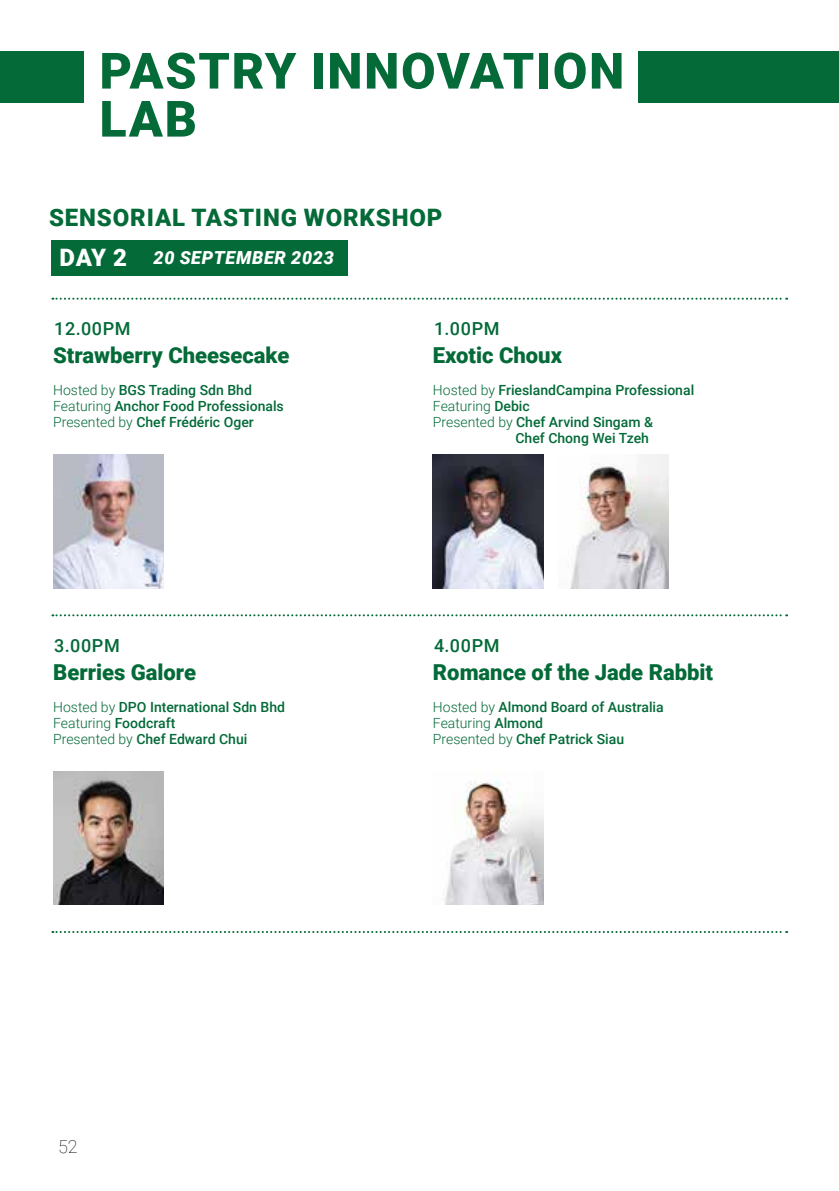
<style>
.page{position:relative;width:839px;height:1191px;background:#fff}
.page>*{position:absolute;margin:0;border:0;box-sizing:border-box;transform-origin:0 0}
.t1{font:900 50px/48px "Roboto";letter-spacing:.035em;color:#036a38}
.t2{font:900 24px "Roboto";letter-spacing:.035em;color:#036a38}
.t3{font:900 22px "Roboto";color:#036a38}
.t4{font:500 18px "Roboto";letter-spacing:.035em;color:#036a38}
.t5{font:italic 900 18px "Roboto";letter-spacing:.035em;color:#fff}
.t6{font:100 18px "Roboto";color:#000}
.t7{font:500 14px/16px "Roboto";color:#036a38}
.t8{font:300 14px "Roboto";color:#036a38}
.s1{font-style:normal;font-size:24px}
.s2{font-weight:300}
.s3{font-weight:500}
</style>
<div class="page">
<div style="left:51px;top:240px;width:296px;height:36px;background:#036a38"></div>
<svg style="left:52px;top:298px;width:735px;height:2px"></svg>
<svg style="left:52px;top:614px;width:735px;height:2px"></svg>
<svg style="left:52px;top:931px;width:735px;height:2px"></svg>
<img style="left:53px;top:771px;width:110px;height:133px">
<img style="left:433px;top:455px;width:110px;height:133px">
<img style="left:570px;top:455px;width:98px;height:133px">
<img style="left:443px;top:780px;width:100px;height:124px">
<div style="left:638px;top:51px;width:201px;height:51px;background:#036a38"></div>
<div style="left:1px;top:51px;width:83px;height:51px;background:#036a38"></div>
<img style="left:53px;top:455px;width:110px;height:133px">
<h1 class="t1" style="left:99px;top:45px;width:526px">PASTRY INNOVATION<br>LAB</h1>
<h2 class="t2" style="left:49px;top:201px;width:395px">SENSORIAL TASTING WORKSHOP</h2>
<p class="t5" style="left:60px;top:245px;width:276px"><span class="s1">DAY 2</span> 20 SEPTEMBER 2023</p>
<p class="t4" style="left:54px;top:316px;width:78px">12.00PM</p>
<h3 class="t3" style="left:53px;top:339px;width:238px">Strawberry Cheesecake</h3>
<p class="t7" style="left:53px;top:381px;width:232px"><span class="s2">Hosted by</span> BGS Trading Sdn Bhd<br><span class="s2">Featuring</span> Anchor Food Professionals<br><span class="s2">Presented by</span> Chef Frédéric Oger</p>
<p class="t4" style="left:54px;top:633px;width:67px">3.00PM</p>
<h3 class="t3" style="left:53px;top:656px;width:144px">Berries Galore</h3>
<p class="t7" style="left:53px;top:698px;width:233px"><span class="s2">Hosted by</span> DPO International Sdn Bhd<br><span class="s2">Featuring</span> Foodcraft<br><span class="s2">Presented by</span> Chef Edward Chui</p>
<p class="t4" style="left:434px;top:316px;width:67px">1.00PM</p>
<h3 class="t3" style="left:433px;top:339px;width:131px">Exotic Choux</h3>
<p class="t7" style="left:433px;top:381px;width:263px"><span class="s2">Hosted by</span> FrieslandCampina Professional</p>
<p class="t8" style="left:433px;top:396px;width:98px">Featuring <span class="s3">Debic</span></p>
<p class="t7" style="left:433px;top:413px;width:221px"><span class="s2">Presented by</span> Chef Arvind Singam &amp;</p>
<p class="t7" style="left:515px;top:429px;width:135px">Chef Chong Wei Tzeh</p>
<p class="t4" style="left:434px;top:633px;width:67px">4.00PM</p>
<h3 class="t3" style="left:433px;top:656px;width:282px">Romance of the Jade Rabbit</h3>
<p class="t7" style="left:433px;top:698px;width:232px"><span class="s2">Hosted by</span> Almond Board of Australia<br><span class="s2">Featuring</span> Almond<br><span class="s2">Presented by</span> Chef Patrick Siau</p>
<p class="t6" style="left:58px;top:1133px;width:21px">52</p>
</div>
